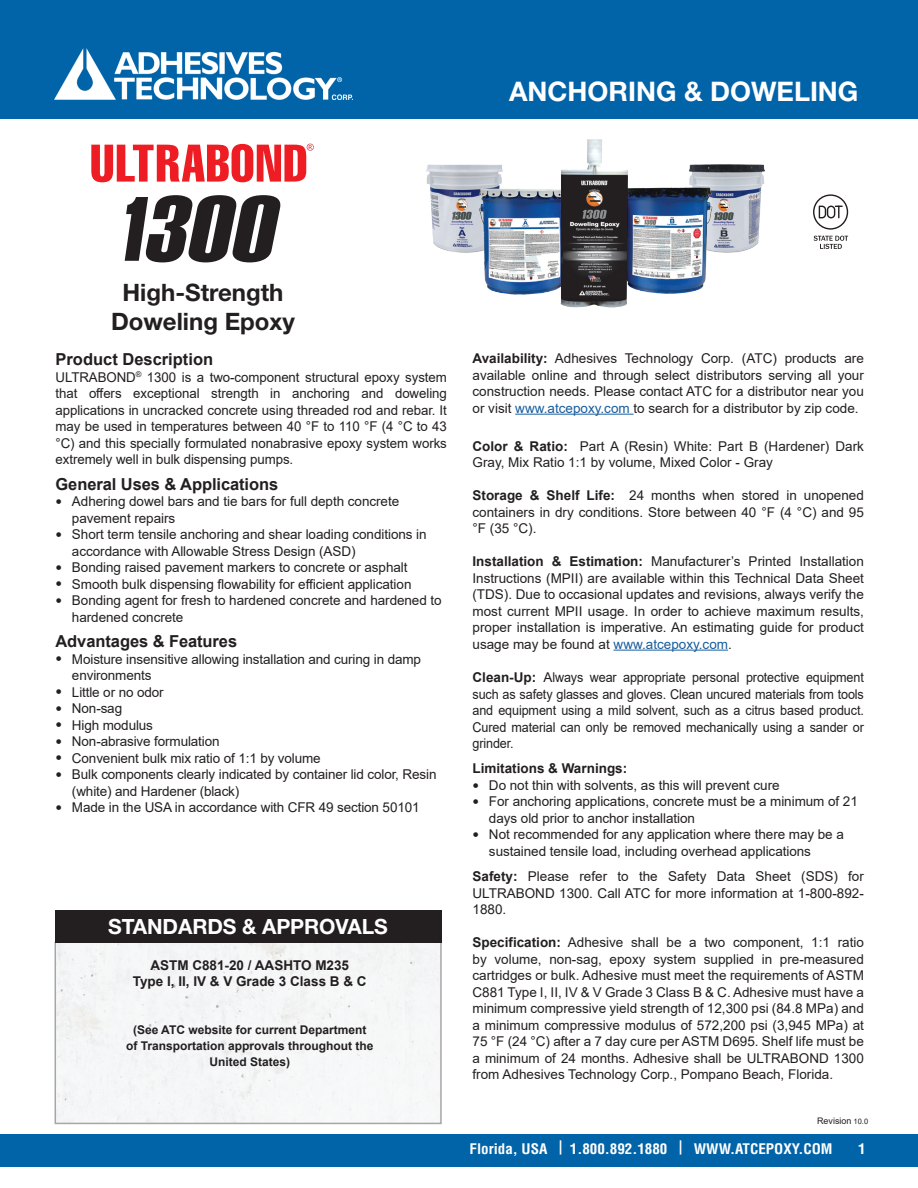
<style>
.page{position:relative;width:918px;height:1188px;background:#fff}
.page>*{position:absolute;margin:0;border:0;box-sizing:border-box;transform-origin:0 0}
.t1{font:700 27px "Helvetica Neue LT Pro";color:#fff}
.t2{font:700 24px/28.5px "Helvetica Neue LT Pro";color:#231f20;text-align:center}
.t3{font:700 21px "Helvetica Neue LT Std";letter-spacing:-.005em;color:#fff}
.t4{font:700 16.5px "Arial";letter-spacing:-.005em;color:#231f20}
.t5{font:700 condensed 14.25px "Helvetica LT Std";color:#fff;scale:1.05 1}
.t6{font:13.5px/16.5px "Arial";letter-spacing:-.005em;color:#231f20;text-align:justify}
.t7{font:700 13.5px/16px "Arial";color:#231f20;text-align:center}
.t8{font:700 12px/16.2px "Arial";color:#231f20;text-align:center}
.t9{font:9px "Arial";color:#231f20}
.s1{font-weight:700}
.s2{color:#175d9e}
.s3{font-size:7.5px}
</style>
<div class="page">
<div style="left:0;top:1134px;width:918px;height:32px;background:#0163a8"></div>
<div style="left:0;top:0;width:918px;height:119px;background:#0163a8"></div>
<img style="left:55px;top:49px;width:297px;height:51px">
<svg style="left:91px;top:144px;width:223px;height:38px"></svg>
<svg style="left:125px;top:195px;width:156px;height:67px"></svg>
<div style="left:58px;top:944px;width:381px;height:177px;background:#f5f6f7"></div>
<div style="left:55px;top:910px;width:387px;height:33px;background:#231f20"></div>
<hr style="left:515px;top:414px;width:119px;height:1px;background:#175d9e">
<hr style="left:614px;top:650px;width:114px;height:1px;background:#175d9e">
<svg style="left:814px;top:236px;width:34px;height:13px"></svg>
<svg style="left:813px;top:194px;width:36px;height:36px"></svg>
<img style="left:426px;top:164px;width:77px;height:89px">
<img style="left:689px;top:164px;width:76px;height:89px">
<img style="left:478px;top:175px;width:82px;height:120px">
<img style="left:628px;top:180px;width:86px;height:114px">
<img style="left:560px;top:139px;width:68px;height:169px">
<h1 class="t1" style="left:509px;top:75px;width:351px">ANCHORING &amp; DOWELING</h1>
<h2 class="t2" style="left:111px;top:278px;width:185px">High-Strength<br>Doweling Epoxy</h2>
<p class="t4" style="left:56px;top:348px;width:159px">Product Description</p>
<p class="t6" style="left:55px;top:369px;width:393px">ULTRABOND<sup>®</sup> 1300 is a two-component structural epoxy system that offers exceptional strength in anchoring and doweling applications in uncracked concrete using threaded rod and rebar. It may be used in temperatures between 40 °F to 110 °F (4 °C to 43 °C) and this specially formulated nonabrasive epoxy system works extremely well in bulk dispensing pumps.</p>
<p class="t4" style="left:56px;top:472px;width:224px">General Uses &amp; Applications</p>
<p class="t6" style="left:72px;top:493px;width:371px;text-align:left">Adhering dowel bars and tie bars for full depth concrete pavement repairs<br>Short term tensile anchoring and shear loading conditions in accordance with Allowable Stress Design (ASD)<br>Bonding raised pavement markers to concrete or asphalt Smooth bulk dispensing flowability for efficient application Bonding agent for fresh to hardened concrete and hardened to hardened concrete</p>
<p class="t4" style="left:56px;top:630px;width:183px">Advantages &amp; Features</p>
<p class="t6" style="left:72px;top:651px;width:366px;text-align:left">Moisture insensitive allowing installation and curing in damp environments<br>Little or no odor<br>Non-sag<br>High modulus<br>Non-abrasive formulation<br>Convenient bulk mix ratio of 1:1 by volume<br>Bulk components clearly indicated by container lid color, Resin (white) and Hardener (black)<br>Made in the USA in accordance with CFR 49 section 50101</p>
<h3 class="t3" style="left:108px;top:913px;width:281px">STANDARDS &amp; APPROVALS</h3>
<p class="t7" style="left:133px;top:957px;width:235px">ASTM C881-20 / AASHTO M235<br>Type I, II, IV &amp; V Grade 3 Class B &amp; C</p>
<p class="t8" style="left:126px;top:1022px;width:249px">(See ATC website for current Department of Transportation approvals throughout the<br>United States)</p>
<p class="t6" style="left:472px;top:350px;width:393px"><span class="s1">Availability:</span> Adhesives Technology Corp. (ATC) products are available online and through select distributors serving all your construction needs. Please contact ATC for a distributor near you or visit <span class="s2">www.atcepoxy.com</span> to search for a distributor by zip code.</p>
<p class="t6" style="left:472px;top:438px;width:393px"><span class="s1">Color &amp; Ratio:</span> Part A (Resin) White: Part B (Hardener) Dark<br>Gray, Mix Ratio 1:1 by volume, Mixed Color - Gray</p>
<p class="t6" style="left:472px;top:487px;width:393px"><span class="s1">Storage &amp; Shelf Life:</span> 24 months when stored in unopened containers in dry conditions. Store between 40 °F (4 °C) and 95 °F (35 °C).</p>
<p class="t6" style="left:472px;top:553px;width:393px"><span class="s1">Installation &amp; Estimation:</span> Manufacturer’s Printed Installation Instructions (MPII) are available within this Technical Data Sheet (TDS). Due to occasional updates and revisions, always verify the most current MPII usage. In order to achieve maximum results, proper installation is imperative. An estimating guide for product usage may be found at <span class="s2">www.atcepoxy.com</span>.</p>
<p class="t6" style="left:472px;top:669px;width:393px"><span class="s1">Clean-Up:</span> Always wear appropriate personal protective equipment such as safety glasses and gloves. Clean uncured materials from tools and equipment using a mild solvent, such as a citrus based product.<br>Cured material can only be removed mechanically using a sander or grinder.</p>
<p class="t7" style="left:472px;top:761px;width:156px">Limitations &amp; Warnings:</p>
<p class="t6" style="left:489px;top:777px;width:370px;text-align:left">Do not thin with solvents, as this will prevent cure<br>For anchoring applications, concrete must be a minimum of 21 days old prior to anchor installation<br>Not recommended for any application where there may be a sustained tensile load, including overhead applications</p>
<p class="t6" style="left:473px;top:868px;width:393px"><span class="s1">Safety:</span> Please refer to the Safety Data Sheet (SDS) for ULTRABOND 1300. Call ATC for more information at 1-800-892- 1880.</p>
<p class="t6" style="left:473px;top:934px;width:393px"><span class="s1">Specification:</span> Adhesive shall be a two component, 1:1 ratio by volume, non-sag, epoxy system supplied in pre-measured cartridges or bulk. Adhesive must meet the requirements of ASTM C881 Type I, II, IV &amp; V Grade 3 Class B &amp; C. Adhesive must have a minimum compressive yield strength of 12,300 psi (84.8 MPa) and a minimum compressive modulus of 572,200 psi (3,945 MPa) at 75 °F (24 °C) after a 7 day cure per ASTM D695. Shelf life must be a minimum of 24 months. Adhesive shall be ULTRABOND 1300 from Adhesives Technology Corp., Pompano Beach, Florida.</p>
<p class="t9" style="left:817px;top:1115px;width:53px">Revision <span class="s3">10.0</span></p>
<p class="t5" style="left:470px;top:1139px;width:347px">Florida, USA | 1.800.892.1880 | WWW.ATCEPOXY.COM</p>
<p class="t5" style="left:858px;top:1139px;width:9px">1</p>
</div>
